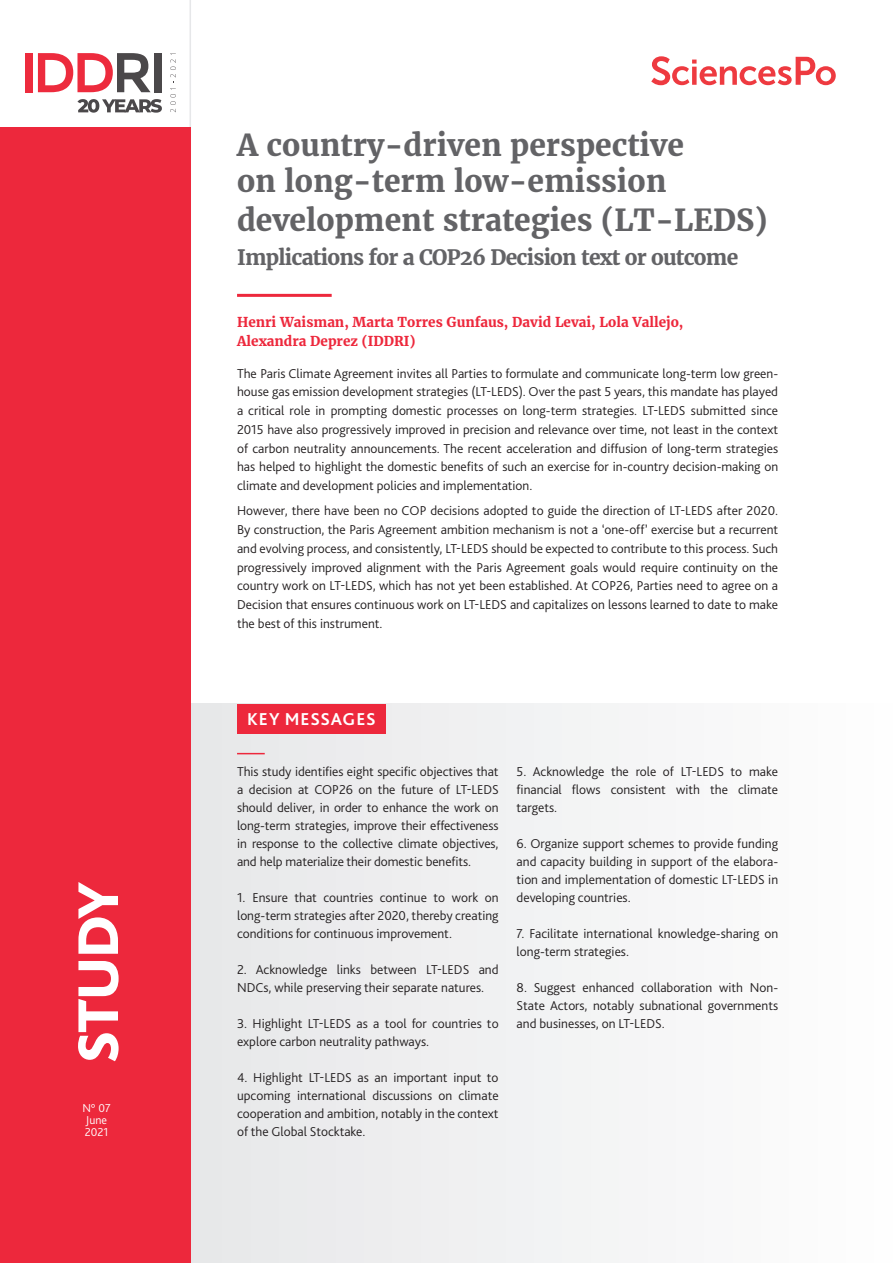
<style>
.page{position:relative;width:893px;height:1263px;background:#fff}
.page>*{position:absolute;margin:0;border:0;box-sizing:border-box;transform-origin:0 0}
.t1{font:800 60px "Bliss Pro";letter-spacing:-.035em;color:#fff}
.t2{font:700 30px/36px "Merriweather";color:#636366}
.t3{font:700 21px "Merriweather";letter-spacing:-.035em;color:#636366}
.t4{font:700 18px "Bliss Pro";letter-spacing:.04em;color:#fff}
.t5{font:300 13.5px/18px "Bliss Pro";color:#231f20;text-align:justify}
.t6{font:700 13.5px/19.5px "Merriweather";color:#ed283c}
.t7{font:300 12px/12px "Bliss Pro";color:#fff}
</style>
<div class="page">
<div style="left:191px;top:704px;width:702px;height:559px;background:#f2f3f4"></div>
<svg style="left:651px;top:56px;width:185px;height:29px"></svg>
<div style="left:237px;top:704px;width:149px;height:29px;background:#ed283c"></div>
<hr style="left:190px;top:0;width:1px;height:617px;background:#e6e7e9">
<div style="left:0;top:128px;width:191px;height:1135px;background:#ed283c"></div>
<svg style="left:237px;top:753px;width:28px;height:1px"></svg>
<hr style="left:237px;top:294px;width:95px;height:3px;background:#ed283c">
<div style="left:26px;top:53px;width:7px;height:39px;background:#ed2b3d"></div>
<svg style="left:38px;top:53px;width:113px;height:39px"></svg>
<div style="left:154px;top:53px;width:7px;height:39px;background:#4b484a"></div>
<svg style="left:77px;top:99px;width:85px;height:14px"></svg>
<svg style="left:170px;top:53px;width:6px;height:59px"></svg>
<h1 class="t1" style="left:61px;top:1064px;width:184px;rotate:-90deg">STUDY</h1>
<p class="t7" style="left:82px;top:1102px;width:30px">N° 07<br>June<br>2021</p>
<h2 class="t2" style="left:237px;top:127px;width:448px">A country-driven perspective on long-term low-emission</h2>
<h2 class="t2" style="left:237px;top:202px;width:532px">development strategies (LT-LEDS)</h2>
<h3 class="t3" style="left:237px;top:243px;width:503px">Implications for a COP26 Decision text or outcome</h3>
<p class="t6" style="left:237px;top:312px;width:448px">Henri Waisman, Marta Torres Gunfaus, David Levai, Lola Vallejo,<br>Alexandra Deprez (IDDRI)</p>
<p class="t5" style="left:237px;top:364px;width:543px;line-height:18.8px">The Paris Climate Agreement invites all Parties to formulate and communicate long-term low green&shy;house gas emission development strategies (LT-LEDS). Over the past 5 years, this mandate has played a critical role in prompting domestic processes on long-term strategies. LT-LEDS submitted since 2015 have also progressively improved in precision and relevance over time, not least in the context of carbon neutrality announcements. The recent acceleration and diffusion of long-term strategies has helped to highlight the domestic benefits of such an exercise for in-country decision-making on climate and development policies and implementation.</p>
<p class="t5" style="left:237px;top:501px;width:543px;line-height:18.8px">However, there have been no COP decisions adopted to guide the direction of LT-LEDS after 2020.<br>By construction, the Paris Agreement ambition mechanism is not a ‘one-off’ exercise but a recurrent and evolving process, and consistently, LT-LEDS should be expected to contribute to this process. Such progressively improved alignment with the Paris Agreement goals would require continuity on the country work on LT-LEDS, which has not yet been established. At COP26, Parties need to agree on a Decision that ensures continuous work on LT-LEDS and capitalizes on lessons learned to date to make the best of this instrument.</p>
<h3 class="t4" style="left:247px;top:708px;width:130px">KEY MESSAGES</h3>
<p class="t5" style="left:237px;top:762px;width:263px">This study identifies eight specific objectives that a decision at COP26 on the future of LT-LEDS should deliver, in order to enhance the work on long-term strategies, improve their effectiveness in response to the collective climate objectives, and help materialize their domestic benefits.</p>
<p class="t5" style="left:237px;top:888px;width:263px">1. Ensure that countries continue to work on long-term strategies after 2020, thereby creating conditions for continuous improvement.</p>
<p class="t5" style="left:237px;top:960px;width:263px">2. Acknowledge links between LT-LEDS and<br>NDCs, while preserving their separate natures.</p>
<p class="t5" style="left:237px;top:1014px;width:263px">3. Highlight LT-LEDS as a tool for countries to explore carbon neutrality pathways.</p>
<p class="t5" style="left:237px;top:1068px;width:263px">4. Highlight LT-LEDS as an important input to upcoming international discussions on climate cooperation and ambition, notably in the context of the Global Stocktake.</p>
<p class="t5" style="left:517px;top:762px;width:263px">5. Acknowledge the role of LT-LEDS to make financial flows consistent with the climate targets.</p>
<p class="t5" style="left:517px;top:834px;width:263px">6. Organize support schemes to provide funding and capacity building in support of the elabora&shy;tion and implementation of domestic LT-LEDS in developing countries.</p>
<p class="t5" style="left:517px;top:924px;width:263px">7. Facilitate international knowledge-sharing on long-term strategies.</p>
<p class="t5" style="left:517px;top:978px;width:263px">8. Suggest enhanced collaboration with Non-State Actors, notably subnational governments and businesses, on LT-LEDS.</p>
</div>
